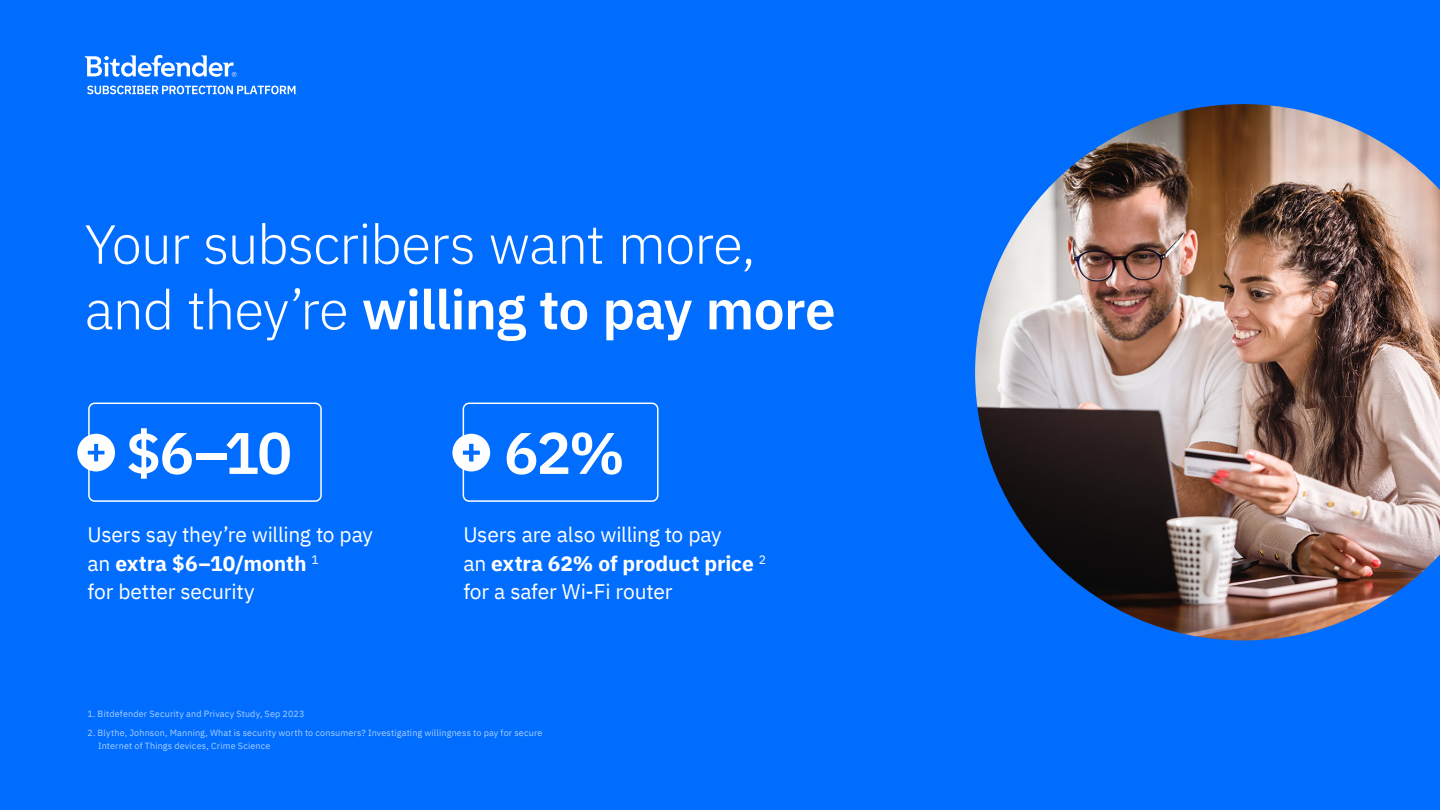
<style>
.page{position:relative;width:1440px;height:810px;background:#006dff}
.page>*{position:absolute;margin:0;border:0;box-sizing:border-box;transform-origin:0 0}
.t1{font:600 58.5px "IBM Plex Sans";color:#fff}
.t2{font:300 54.9px/65.7px "IBM Plex Sans";letter-spacing:-.02em;color:#fff}
.t3{font:21px/28.5px "IBM Plex Sans";letter-spacing:-.01em;color:#fff}
.t4{font:9px/13.5px "IBM Plex Sans";letter-spacing:.02em;color:#abcfff}
.s1{font-weight:600}
.s2{font-weight:700}
</style>
<div class="page">
<img style="left:975px;top:104px;width:465px;height:537px">
<div style="left:88px;top:403px;width:234px;height:99px;border:2px solid #fff;border-radius:6px"></div>
<div style="left:77px;top:434px;width:38px;height:37px;background:#fff;border-radius:50%"></div>
<svg style="left:88px;top:444px;width:16px;height:17px"></svg>
<div style="left:463px;top:403px;width:196px;height:99px;border:2px solid #fff;border-radius:6px"></div>
<div style="left:452px;top:434px;width:38px;height:37px;background:#fff;border-radius:50%"></div>
<svg style="left:463px;top:444px;width:17px;height:17px"></svg>
<svg style="left:85px;top:55px;width:152px;height:22px"></svg>
<svg style="left:87px;top:86px;width:209px;height:8px"></svg>
<h2 class="t2" style="left:85px;top:207px;width:753px">Your subscribers want more, and they’re <span class="s1">willing to pay more</span></h2>
<h1 class="t1" style="left:126px;top:407px;width:168px">$6–10</h1>
<h1 class="t1" style="left:504px;top:407px;width:123px">62%</h1>
<h3 class="t3" style="left:88px;top:519px;width:287px">Users say they’re willing to pay an <span class="s2">extra $6–10/month</span> <sup>1<br></sup>for better security</h3>
<p class="t4" style="left:87px;top:707px;width:219px">1. Bitdefender Security and Privacy Study, Sep 2023</p>
<h3 class="t3" style="left:463px;top:519px;width:304px">Users are also willing to pay<br>an <span class="s2">extra 62% of product price</span> <sup>2 </sup>for a safer Wi-Fi router</h3>
<p class="t4" style="left:98px;top:725px;width:446px;text-indent:-11px">2. Blythe, Johnson, Manning, What is security worth to consumers? Investigating willingness to pay for secure<br>Internet of Things devices, Crime Science</p>
</div>
